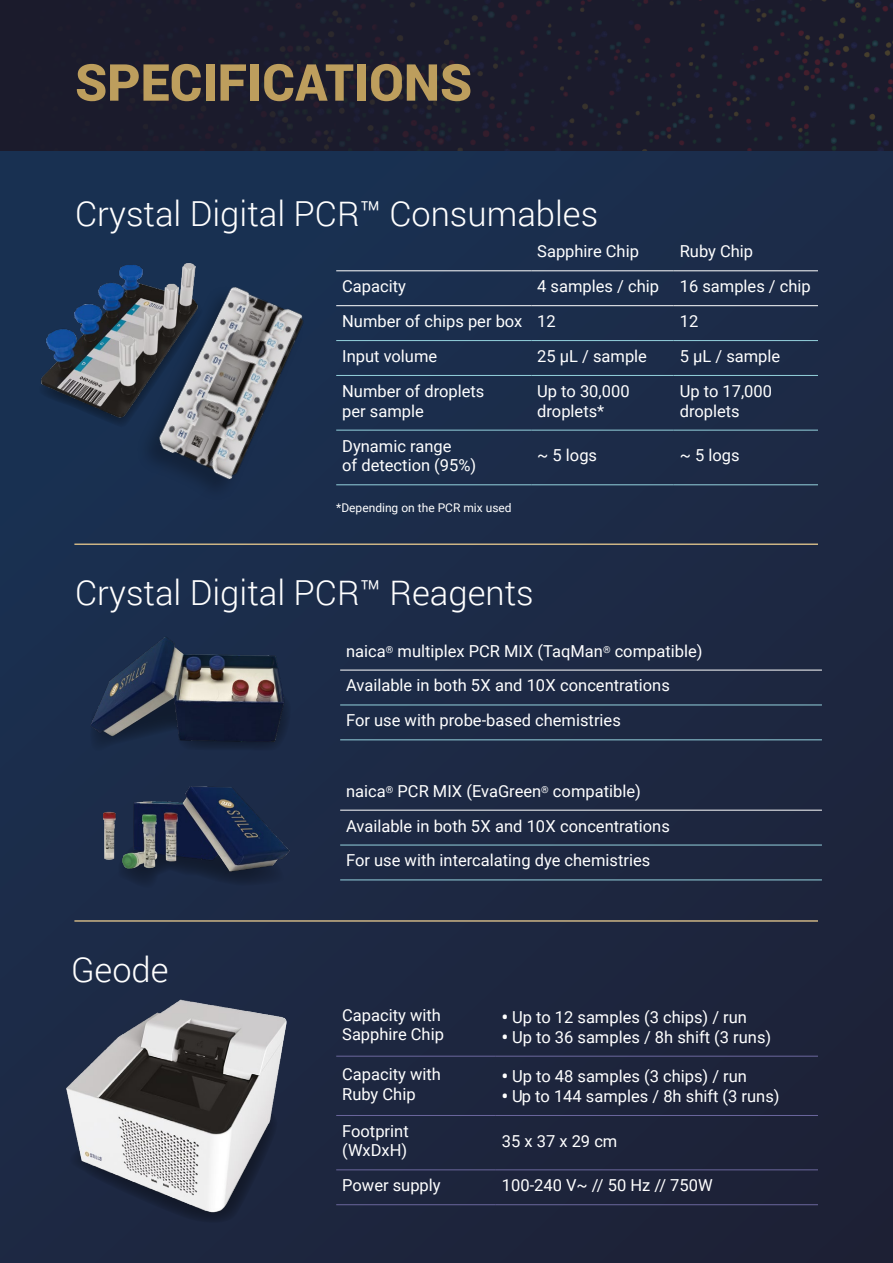
<style>
.page{position:relative;width:893px;height:1263px;background:#fff}
.page>*{position:absolute;margin:0;border:0;box-sizing:border-box;transform-origin:0 0}
.t1{font:900 51px "Roboto";color:#bd9e5d}
.Subhead_6{font:300 34.5px "Roboto";color:#fff}
.Table_Text{font:16.5px/19.8px "Roboto";color:#fff}
.t2{font:12px "Roboto";color:#fff}
.s1{font-weight:900}
</style>
<div class="page">
<img style="left:0;top:0;width:893px;height:152px">
<div style="left:0;top:152px;width:893px;height:1111px;background:#1d2a45"></div>
<hr style="left:336px;top:375px;width:195px;height:1px;background:#94d2dd">
<hr style="left:531px;top:375px;width:143px;height:1px;background:#94d2dd">
<hr style="left:674px;top:375px;width:144px;height:1px;background:#94d2dd">
<hr style="left:336px;top:430px;width:195px;height:1px;background:#94d2dd">
<hr style="left:531px;top:430px;width:143px;height:1px;background:#94d2dd">
<hr style="left:674px;top:430px;width:144px;height:1px;background:#94d2dd">
<hr style="left:336px;top:270px;width:195px;height:1px;background:#fff">
<hr style="left:531px;top:270px;width:143px;height:1px;background:#fff">
<hr style="left:674px;top:270px;width:144px;height:1px;background:#fff">
<hr style="left:336px;top:305px;width:195px;height:1px;background:#fff">
<hr style="left:531px;top:305px;width:143px;height:1px;background:#fff">
<hr style="left:674px;top:305px;width:144px;height:1px;background:#fff">
<hr style="left:336px;top:340px;width:195px;height:1px;background:#94d2dd">
<hr style="left:531px;top:340px;width:143px;height:1px;background:#94d2dd">
<hr style="left:674px;top:340px;width:144px;height:1px;background:#94d2dd">
<hr style="left:336px;top:484px;width:195px;height:1px;background:#94d2dd">
<hr style="left:531px;top:484px;width:143px;height:1px;background:#94d2dd">
<hr style="left:674px;top:484px;width:144px;height:1px;background:#94d2dd">
<hr style="left:336px;top:1204px;width:160px;height:1px;background:#6b679d">
<hr style="left:496px;top:1204px;width:322px;height:1px;background:#6b679d">
<hr style="left:336px;top:1056px;width:160px;height:1px;background:#6b679d">
<hr style="left:496px;top:1056px;width:322px;height:1px;background:#6b679d">
<hr style="left:336px;top:1115px;width:160px;height:1px;background:#6b679d">
<hr style="left:496px;top:1115px;width:322px;height:1px;background:#6b679d">
<hr style="left:336px;top:1169px;width:160px;height:1px;background:#6b679d">
<hr style="left:496px;top:1169px;width:322px;height:1px;background:#6b679d">
<img style="left:66px;top:999px;width:221px;height:223px">
<svg style="left:38px;top:304px;width:98px;height:124px"></svg>
<img style="left:39px;top:262px;width:160px;height:157px">
<hr style="left:74px;top:543px;width:744px;height:2px;background:#cdb585">
<hr style="left:74px;top:920px;width:744px;height:2px;background:#cdb585">
<div style="left:136px;top:285px;width:169px;height:217px;background:#000;opacity:.26"></div>
<img style="left:148px;top:277px;width:166px;height:210px">
<hr style="left:340px;top:670px;width:482px;height:1px;background:#fff">
<hr style="left:340px;top:705px;width:482px;height:1px;background:#94d2dd">
<hr style="left:340px;top:739px;width:482px;height:1px;background:#94d2dd">
<img style="left:91px;top:637px;width:194px;height:109px">
<hr style="left:340px;top:810px;width:482px;height:1px;background:#fff">
<hr style="left:340px;top:845px;width:482px;height:1px;background:#94d2dd">
<hr style="left:340px;top:879px;width:482px;height:1px;background:#94d2dd">
<img style="left:103px;top:786px;width:187px;height:95px">
<p class="t1" style="left:75px;top:47px;width:399px">SPECIFICATIONS</p>
<p class="Subhead_6" style="left:75px;top:190px;width:525px">Crystal Digital PCR™ Consumables</p>
<p class="Table_Text" style="left:537px;top:241px;width:103px">Sapphire Chip</p>
<p class="Table_Text" style="left:680px;top:241px;width:75px">Ruby Chip</p>
<p class="Table_Text" style="left:342px;top:276px;width:65px">Capacity</p>
<p class="Table_Text" style="left:537px;top:276px;width:123px">4 samples / chip</p>
<p class="Table_Text" style="left:680px;top:276px;width:133px">16 samples / chip</p>
<p class="Table_Text" style="left:342px;top:311px;width:182px">Number of chips per box</p>
<p class="Table_Text" style="left:537px;top:311px;width:20px">12</p>
<p class="Table_Text" style="left:680px;top:311px;width:20px">12</p>
<p class="Table_Text" style="left:342px;top:346px;width:96px">Input volume</p>
<p class="Table_Text" style="left:537px;top:346px;width:111px">25 µL / sample</p>
<p class="Table_Text" style="left:680px;top:346px;width:102px">5 μL / sample</p>
<p class="Table_Text" style="left:342px;top:380px;width:144px">Number of droplets per sample</p>
<p class="Table_Text" style="left:537px;top:380px;width:94px">Up to 30,000 droplets*</p>
<p class="Table_Text" style="left:680px;top:380px;width:94px">Up to 17,000 droplets</p>
<p class="Table_Text" style="left:342px;top:435px;width:136px">Dynamic range<br>of detection (95%)</p>
<p class="Table_Text" style="left:537px;top:445px;width:61px">~ 5 logs</p>
<p class="Table_Text" style="left:680px;top:445px;width:61px">~ 5 logs</p>
<p class="t2" style="left:336px;top:499px;width:177px">*Depending on the PCR mix used</p>
<p class="Subhead_6" style="left:75px;top:569px;width:460px">Crystal Digital PCR™ Reagents</p>
<p class="Table_Text" style="left:346px;top:640px;width:358px">naica<sup>®</sup> multiplex PCR MIX (TaqMan<sup>®</sup> compatible)</p>
<p class="Table_Text" style="left:346px;top:675px;width:325px">Available in both 5X and 10X concentrations</p>
<p class="Table_Text" style="left:346px;top:710px;width:276px">For use with probe-based chemistries</p>
<p class="Subhead_6" style="left:71px;top:945px;width:99px">Geode</p>
<p class="Table_Text" style="left:346px;top:780px;width:296px">naica<sup>®</sup> PCR MIX (EvaGreen<sup>®</sup> compatible)</p>
<p class="Table_Text" style="left:346px;top:815px;width:325px">Available in both 5X and 10X concentrations</p>
<p class="Table_Text" style="left:346px;top:850px;width:306px">For use with intercalating dye chemistries</p>
<p class="Table_Text" style="left:342px;top:1004px;width:103px">Capacity with<br>Sapphire Chip</p>
<p class="Table_Text" style="left:502px;top:1007px;width:247px"><span class="s1">•</span> Up to 12 samples (3 chips) / run</p>
<p class="Table_Text" style="left:502px;top:1026px;width:271px"><span class="s1">•</span> Up to 36 samples / 8h shift (3 runs)</p>
<p class="Table_Text" style="left:342px;top:1064px;width:100px">Capacity with<br>Ruby Chip</p>
<p class="Table_Text" style="left:502px;top:1066px;width:247px"><span class="s1">•</span> Up to 48 samples (3 chips) / run</p>
<p class="Table_Text" style="left:502px;top:1085px;width:279px"><span class="s1">•</span> Up to 144 samples / 8h shift (3 runs)</p>
<p class="Table_Text" style="left:342px;top:1120px;width:68px">Footprint (WxDxH)</p>
<p class="Table_Text" style="left:502px;top:1130px;width:117px">35 x 37 x 29 cm</p>
<p class="Table_Text" style="left:342px;top:1175px;width:100px">Power supply</p>
<p class="Table_Text" style="left:502px;top:1175px;width:212px">100-240 V~ // 50 Hz // 750W</p>
</div>
